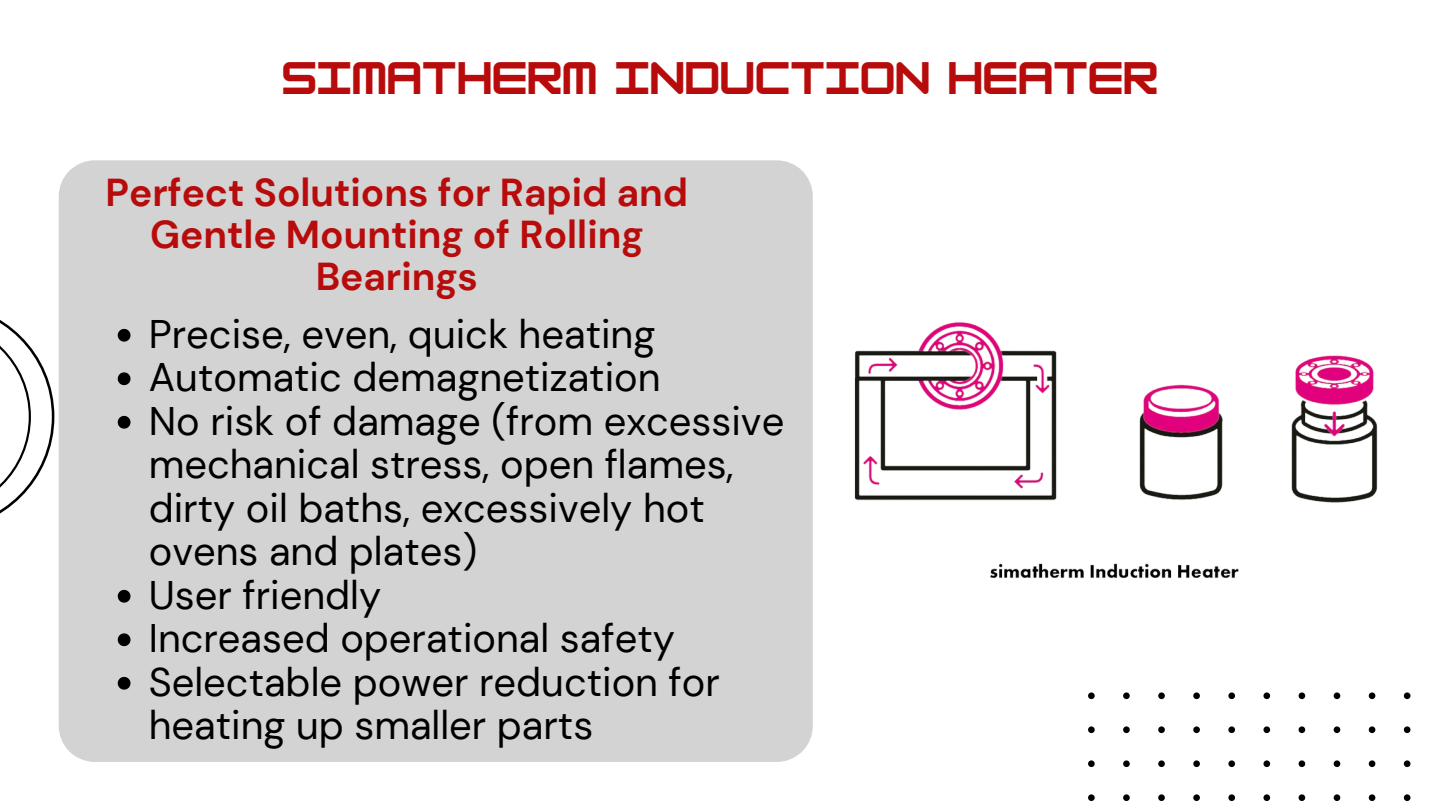
<style>
.page{position:relative;width:1440px;height:810px;background:#fff}
.page>*{position:absolute;margin:0;border:0;box-sizing:border-box;transform-origin:0 0}
.t1{font:39.9px/43.5px "DM Sans";color:#000}
.t2{font:700 39.9px "HK Modular";color:#b80b0b}
.t3{font:700 38.9px/42px "DM Sans";color:#b80b0b;text-align:center}
</style>
<div class="page">
<div style="left:59px;top:160px;width:754px;height:602px;background:#d3d3d3"></div>
<img style="left:854px;top:322px;width:524px;height:256px">
<svg style="left:118px;top:329px;width:12px;height:13px"></svg>
<svg style="left:118px;top:372px;width:12px;height:13px"></svg>
<svg style="left:118px;top:416px;width:12px;height:13px"></svg>
<svg style="left:118px;top:590px;width:12px;height:13px"></svg>
<svg style="left:118px;top:633px;width:12px;height:13px"></svg>
<svg style="left:118px;top:677px;width:12px;height:13px"></svg>
<svg style="left:1088px;top:692px;width:322px;height:109px"></svg>
<svg style="left:0;top:320px;width:54px;height:194px"></svg>
<h1 class="t2" style="left:282px;top:54px;width:878px">SIMATHERM INDUCTION HEATER</h1>
<p class="t3" style="left:106px;top:171px;width:584px">Perfect Solutions for Rapid and<br>Gentle Mounting of Rolling<br>Bearings</p>
<h1 class="t1" style="left:149px;top:312px;width:508px">Precise, even, quick heating</h1>
<p class="t1" style="left:149px;top:356px;width:513px">Automatic demagnetization</p>
<p class="t1" style="left:149px;top:399px;width:637px">No risk of damage (from excessive mechanical stress, open flames, dirty oil baths, excessively hot ovens and plates)</p>
<p class="t1" style="left:149px;top:573px;width:234px">User friendly</p>
<p class="t1" style="left:149px;top:617px;width:528px">Increased operational safety</p>
<p class="t1" style="left:149px;top:660px;width:573px">Selectable power reduction for heating up smaller parts</p>
</div>
